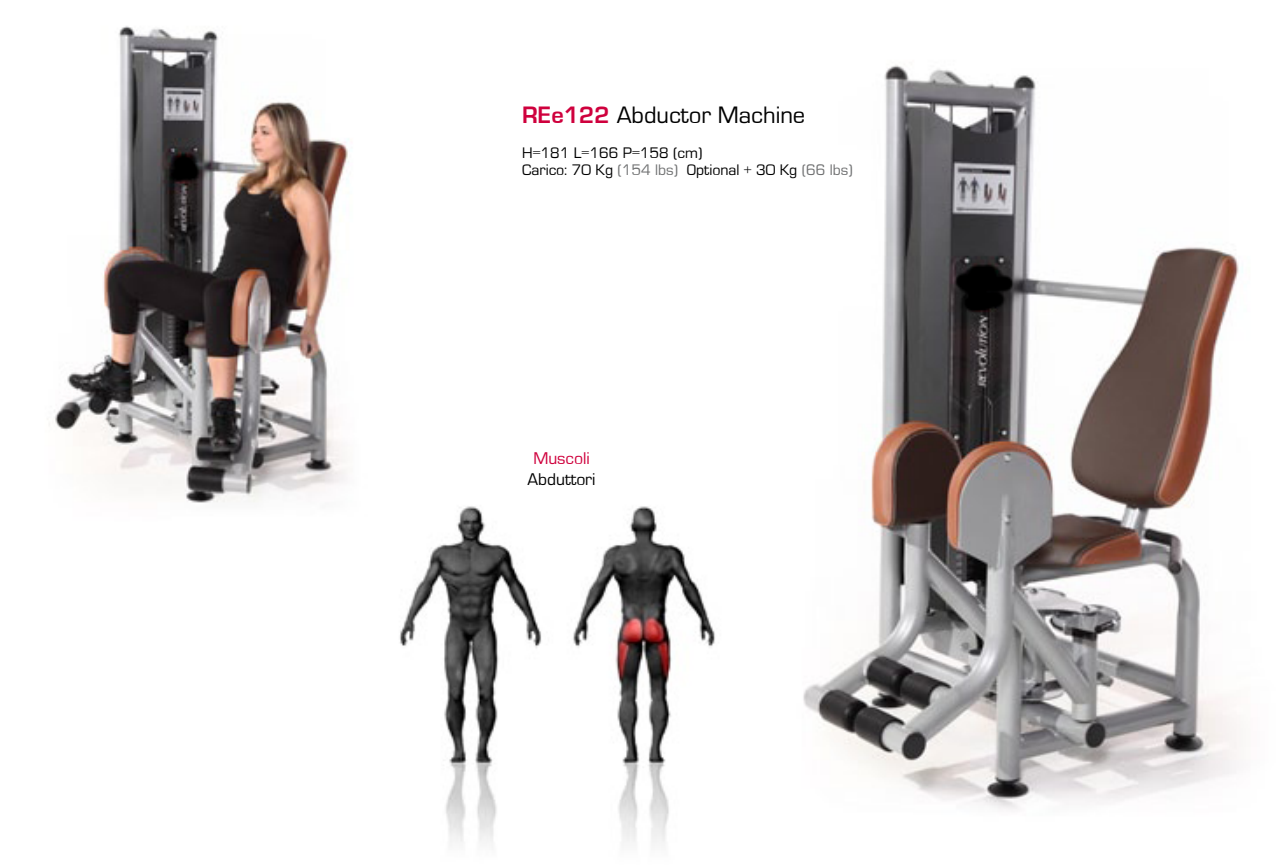
<style>
.page{position:relative;width:1283px;height:867px;background:#fff}
.page>*{position:absolute;margin:0;border:0;box-sizing:border-box;transform-origin:0 0}
.t1{font:24.5px "Eurostile";color:#000}
.t2{font:17.5px "Eurostile";color:#000}
.t3{font:17.5px "Eurostile";color:#cf003d}
.t4{font:15.75px/17.5px "Eurostile";color:#000}
.s1{font-weight:700;color:#cf003d}
.s2{color:#707172}
</style>
<div class="page">
<img style="left:49px;top:26px;width:300px;height:477px">
<img style="left:803px;top:65px;width:440px;height:745px">
<img style="left:399px;top:506px;width:316px;height:337px">
<h1 class="t1" style="left:522px;top:102px;width:285px"><span class="s1">REe122</span> Abductor Machine</h1>
<p class="t4" style="left:522px;top:144px;width:332px">H=181 L=166 P=158 (cm)<br>Carico: 70 Kg <span class="s2">(154 lbs)</span> Optional + 30 Kg <span class="s2">(66 lbs)</span></p>
<p class="t3" style="left:533px;top:448px;width:58px">Muscoli</p>
<p class="t2" style="left:527px;top:469px;width:69px">Abduttori</p>
</div>
